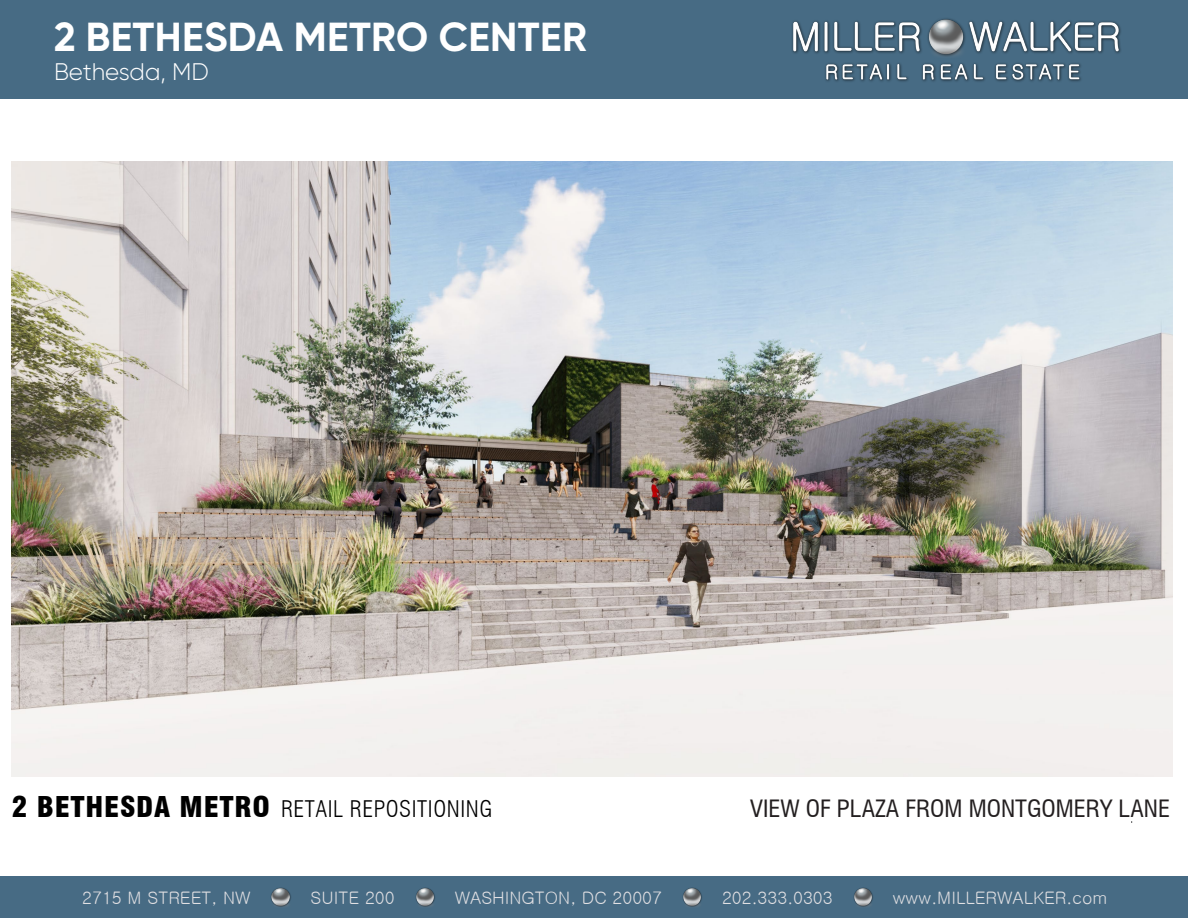
<style>
.page{position:relative;width:1188px;height:918px;background:#fff}
.page>*{position:absolute;margin:0;border:0;box-sizing:border-box;transform-origin:0 0}
.t1{font:700 40.5px "Gilroy";letter-spacing:.01em;color:#fff}
.t2{font:300 24px "Gilroy";color:#fff}
.t3{font:condensed 23.25px "Swiss 721 BT";color:#231f20;scale:1.05 1}
.t4{font:300 condensed 22.35px "Swiss 721 BT";letter-spacing:.025em;color:#000;scale:1.05 1}
.t5{font:17.25px "Gulim";color:#e1e0e3}
.s1{font-weight:900;font-size:28.05px}
</style>
<div class="page">
<div style="left:0;top:877px;width:1188px;height:41px;background:#476b84"></div>
<img style="left:271px;top:887px;width:20px;height:20px">
<img style="left:416px;top:887px;width:19px;height:20px">
<img style="left:683px;top:887px;width:19px;height:20px">
<img style="left:854px;top:887px;width:19px;height:20px">
<div style="left:0;top:0;width:1188px;height:98px;background:#476b84"></div>
<img style="left:792px;top:18px;width:329px;height:64px">
<img style="left:12px;top:162px;width:1160px;height:615px">
<h1 class="t1" style="left:54px;top:12px;width:534px">2 BETHESDA METRO CENTER</h1>
<h2 class="t2" style="left:54px;top:57px;width:157px">Bethesda, MD</h2>
<p class="t4" style="left:12px;top:795px;width:459px"><span class="s1">2 BETHESDA METRO</span> RETAIL REPOSITIONING</p>
<p class="t3" style="left:750px;top:794px;width:401px">VIEW OF PLAZA FROM MONTGOMERY LANE</p>
<p class="t5" style="left:82px;top:889px;width:170px">2715 M STREET, NW</p>
<p class="t5" style="left:311px;top:889px;width:86px">SUITE 200</p>
<p class="t5" style="left:455px;top:889px;width:209px">WASHINGTON, DC 20007</p>
<p class="t5" style="left:722px;top:889px;width:112px">202.333.0303</p>
<p class="t5" style="left:893px;top:889px;width:216px">www.MILLERWALKER.com</p>
</div>
